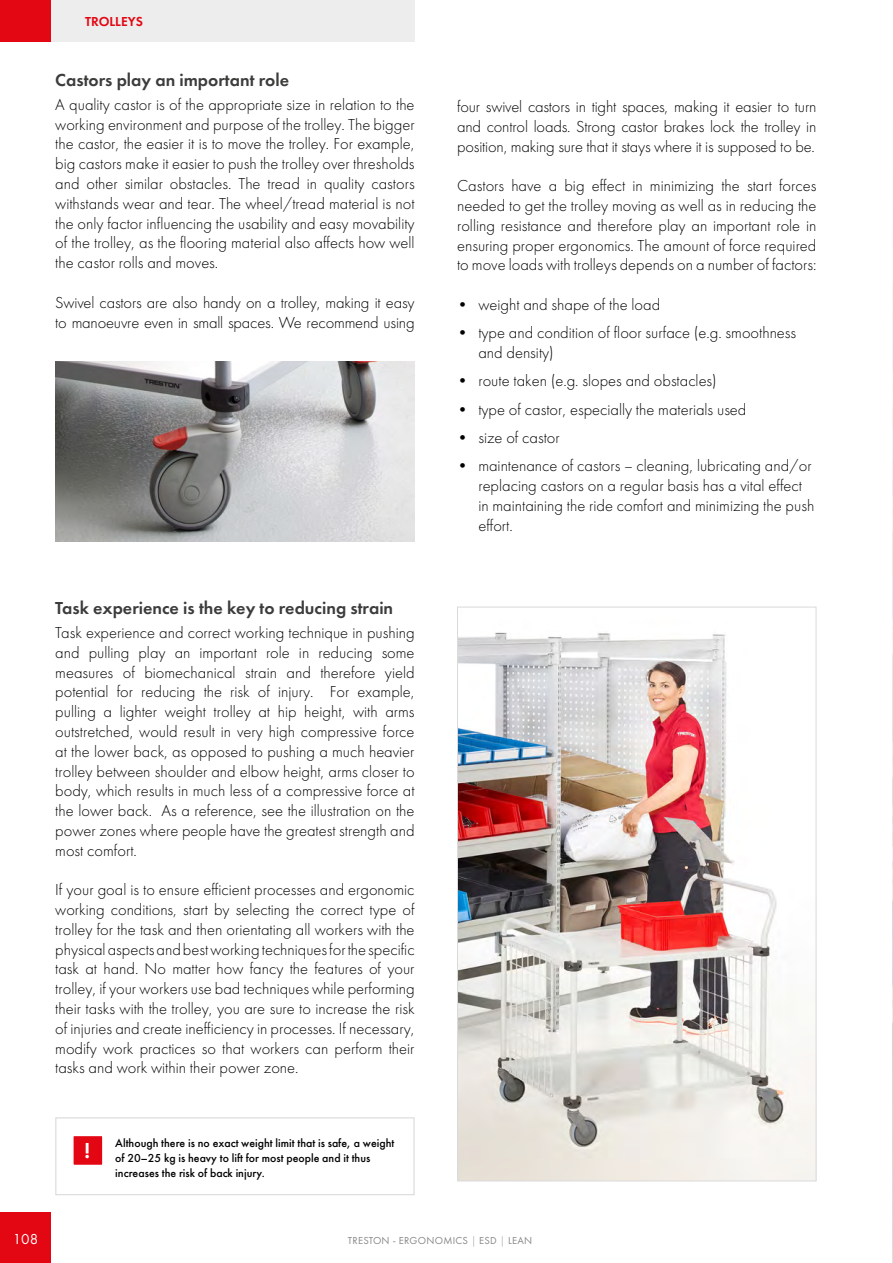
<style>
.page{position:relative;width:893px;height:1263px;background:#fff}
.page>*{position:absolute;margin:0;border:0;box-sizing:border-box;transform-origin:0 0}
.t1{font:22.5px "Futura Demi";color:#fff}
.t2{font:18px "Futura Demi";color:#3c3c3b}
.t3{font:300 16.5px/19.8px "Futura";color:#000;text-align:justify}
.t4{font:15px "Futura";color:#fff}
.t5{font:13.5px "Futura Demi";color:#e30613}
.t6{font:500 12px/15px "Futura";color:#000}
.t7{font:10.5px "Futura";letter-spacing:.025em;color:#878787}
.s1{font-weight:300}
</style>
<div class="page">
<img style="left:459px;top:632px;width:355px;height:547px">
<img style="left:892px;top:313px;width:1px;height:950px">
<div style="left:0;top:1212px;width:51px;height:51px;background:#e30613"></div>
<div style="left:0;top:0;width:415px;height:42px;background:#ededed"></div>
<div style="left:0;top:0;width:51px;height:42px;background:#e30613"></div>
<img style="left:55px;top:361px;width:360px;height:180px">
<div style="left:55px;top:1117px;width:360px;height:78px;border:1px solid #dadada"></div>
<div style="left:72px;top:1135px;width:32px;height:31px;background:#e30613;border:2px solid #fff"></div>
<p class="t5" style="left:85px;top:13px;width:59px">TROLLEYS</p>
<p class="t2" style="left:55px;top:68px;width:235px">Castors play an important role</p>
<p class="t3" style="left:55px;top:95px;width:361px">A quality castor is of the appropriate size in relation to the working environment and purpose of the trolley. The bigger the castor, the easier it is to move the trolley. For example, big castors make it easier to push the trolley over thresholds and other similar obstacles. The tread in quality castors withstands wear and tear. The wheel/tread material is not the only factor influencing the usability and easy movability of the trolley, as the flooring material also affects how well the castor rolls and moves.</p>
<p class="t3" style="left:55px;top:293px;width:361px">Swivel castors are also handy on a trolley, making it easy to manoeuvre even in small spaces. We recommend using</p>
<p class="t2" style="left:55px;top:597px;width:339px">Task experience is the key to reducing strain</p>
<p class="t3" style="left:55px;top:623px;width:361px">Task experience and correct working technique in pushing and pulling play an important role in reducing some measures of biomechanical strain and therefore yield potential for reducing the risk of injury. For example, pulling a lighter weight trolley at hip height, with arms outstretched, would result in very high compressive force at the lower back, as opposed to pushing a much heavier trolley between shoulder and elbow height, arms closer to body, which results in much less of a compressive force at the lower back. As a reference, see the illustration on the power zones where people have the greatest strength and most comfort.</p>
<p class="t3" style="left:55px;top:880px;width:361px">If your goal is to ensure efficient processes and ergonomic working conditions, start by selecting the correct type of trolley for the task and then orientating all workers with the physical aspects and best working techniques for the specific task at hand. No matter how fancy the features of your trolley, if your workers use bad techniques while performing their tasks with the trolley, you are sure to increase the risk of injuries and create inefficiency in processes. If necessary, modify work practices so that workers can perform their tasks and work within their power zone.</p>
<h1 class="t1" style="left:84px;top:1136px;width:7px">!</h1>
<p class="t6" style="left:115px;top:1135px;width:281px">Although there is no exact weight limit that is safe, a weight of 20–25 kg is heavy to lift for most people and it thus increases the risk of back injury.</p>
<p class="t3" style="left:457px;top:97px;width:361px">four swivel castors in tight spaces, making it easier to turn and control loads. Strong castor brakes lock the trolley in position, making sure that it stays where it is supposed to be.</p>
<p class="t3" style="left:457px;top:176px;width:361px">Castors have a big effect in minimizing the start forces needed to get the trolley moving as well as in reducing the rolling resistance and therefore play an important role in ensuring proper ergonomics. The amount of force required to move loads with trolleys depends on a number of factors:</p>
<p class="t3" style="left:457px;top:295px;width:205px">• weight and shape of the load</p>
<p class="t3" style="left:478px;top:323px;width:319px;text-indent:-21px">• type and condition of floor surface (e.g. smoothness and density)</p>
<p class="t3" style="left:457px;top:371px;width:261px">• route taken (e.g. slopes and obstacles)</p>
<p class="t3" style="left:457px;top:399px;width:291px">• type of castor, especially the materials used</p>
<p class="t3" style="left:457px;top:428px;width:104px">• size of castor</p>
<p class="t3" style="left:478px;top:456px;width:337px;text-align:left;text-indent:-21px">• maintenance of castors – cleaning, lubricating and/or replacing castors on a regular basis has a vital effect in maintaining the ride comfort and minimizing the push effort.</p>
<p class="t4" style="left:13px;top:1230px;width:27px">108</p>
<p class="t7" style="left:348px;top:1234px;width:186px">TRESTON - ERGONOMICS <span class="s1">|</span> ESD <span class="s1">|</span> LEAN</p>
</div>
